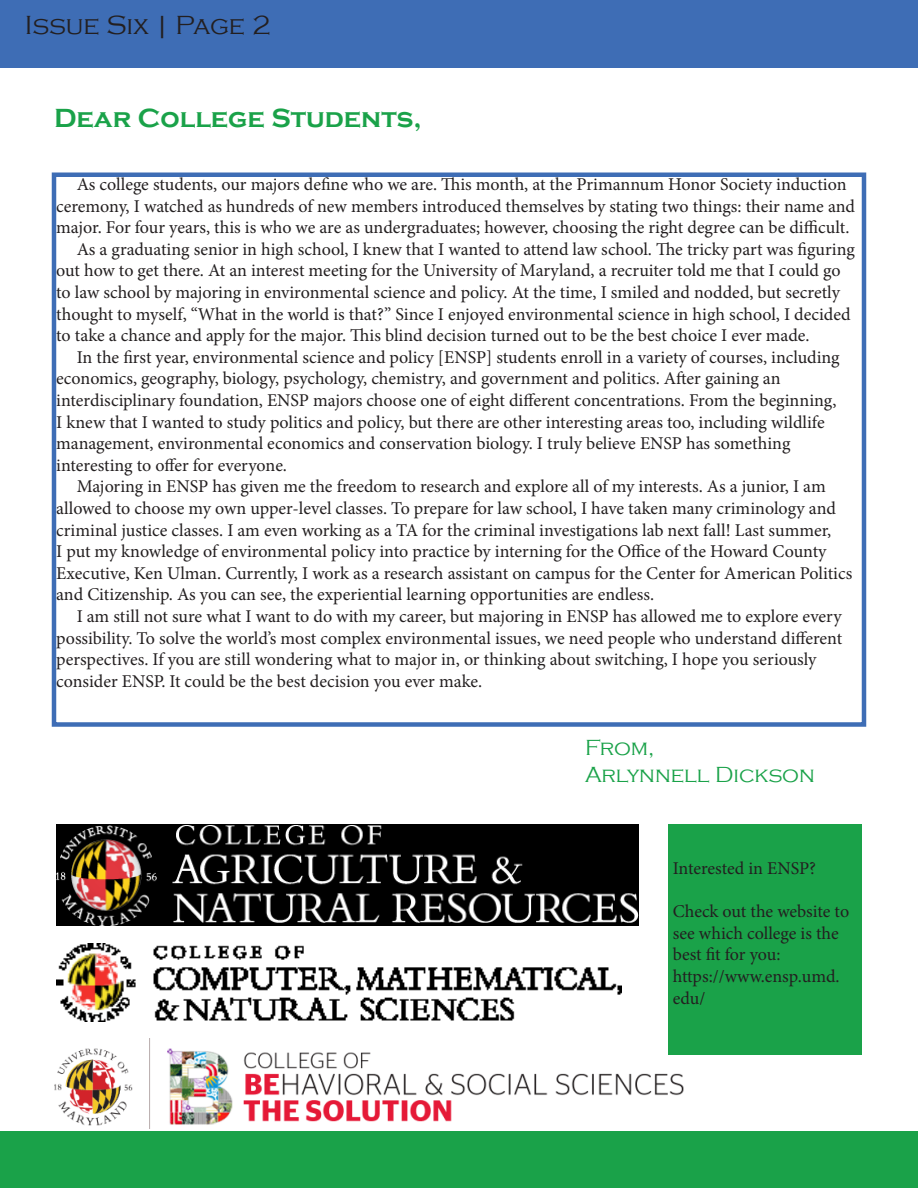
<style>
.page{position:relative;width:918px;height:1188px;background:#fff}
.page>*{position:absolute;margin:0;border:0;box-sizing:border-box;transform-origin:0 0}
.t1{font:700 27px "Copperplate Gothic";color:#1aa249}
.t2{font:300 27px "Copperplate Gothic";color:#231f20}
.t3{font:300 22.5px "Copperplate Gothic";color:#1aa249}
.t4{font:18px/21.6px "Minion Pro";color:#231f20}
</style>
<div class="page">
<div style="left:0;top:0;width:918px;height:68px;background:#3e6db5"></div>
<div style="left:52px;top:172px;width:814px;height:555px;border:4px solid #3e6db5"></div>
<div style="left:0;top:1132px;width:918px;height:56px;background:#1aa249"></div>
<img style="left:56px;top:824px;width:583px;height:101px">
<img style="left:55px;top:1038px;width:629px;height:91px">
<img style="left:56px;top:943px;width:566px;height:78px">
<div style="left:668px;top:824px;width:194px;height:231px;background:#1aa249"></div>
<p class="t2" style="left:25px;top:11px;width:248px">Issue Six | Page 2</p>
<p class="t1" style="left:54px;top:103px;width:369px">Dear College Students,</p>
<p class="t4" style="left:56px;top:174px;width:800px;text-indent:20px">As college students, our majors define who we are. This month, at the Primannum Honor Society induction ceremony, I watched as hundreds of new members introduced themselves by stating two things: their name and major. For four years, this is who we are as undergraduates; however, choosing the right degree can be difficult.</p>
<p class="t4" style="left:56px;top:238px;width:800px;text-indent:20px">As a graduating senior in high school, I knew that I wanted to attend law school. The tricky part was figuring out how to get there. At an interest meeting for the University of Maryland, a recruiter told me that I could go to law school by majoring in environmental science and policy. At the time, I smiled and nodded, but secretly thought to myself, “What in the world is that?” Since I enjoyed environmental science in high school, I decided to take a chance and apply for the major. This blind decision turned out to be the best choice I ever made.</p>
<p class="t4" style="left:56px;top:346px;width:785px;text-indent:20px">In the first year, environmental science and policy [ENSP] students enroll in a variety of courses, including economics, geography, biology, psychology, chemistry, and government and politics. After gaining an interdisciplinary foundation, ENSP majors choose one of eight different concentrations. From the beginning, I knew that I wanted to study politics and policy, but there are other interesting areas too, including wildlife management, environmental economics and conservation biology. I truly believe ENSP has something interesting to offer for everyone.</p>
<p class="t4" style="left:56px;top:476px;width:798px;text-indent:20px">Majoring in ENSP has given me the freedom to research and explore all of my interests. As a junior, I am allowed to choose my own upper-level classes. To prepare for law school, I have taken many criminology and criminal justice classes. I am even working as a TA for the criminal investigations lab next fall! Last summer,<br>I put my knowledge of environmental policy into practice by interning for the Office of the Howard County Executive, Ken Ulman. Currently, I work as a research assistant on campus for the Center for American Politics and Citizenship. As you can see, the experiential learning opportunities are endless.</p>
<p class="t4" style="left:56px;top:606px;width:787px;text-indent:20px">I am still not sure what I want to do with my career, but majoring in ENSP has allowed me to explore every possibility. To solve the world’s most complex environmental issues, we need people who understand different perspectives. If you are still wondering what to major in, or thinking about switching, I hope you seriously consider ENSP. It could be the best decision you ever make.</p>
<p class="t3" style="left:585px;top:735px;width:71px">From,</p>
<p class="t3" style="left:585px;top:762px;width:231px">Arlynnell Dickson</p>
<p class="t4" style="left:673px;top:858px;width:145px">Interested in ENSP?</p>
<p class="t4" style="left:673px;top:901px;width:178px">Check out the website to see which college is the best fit for you:</p>
<p class="t4" style="left:673px;top:966px;width:168px">https://www.ensp.umd. edu/</p>
</div>
